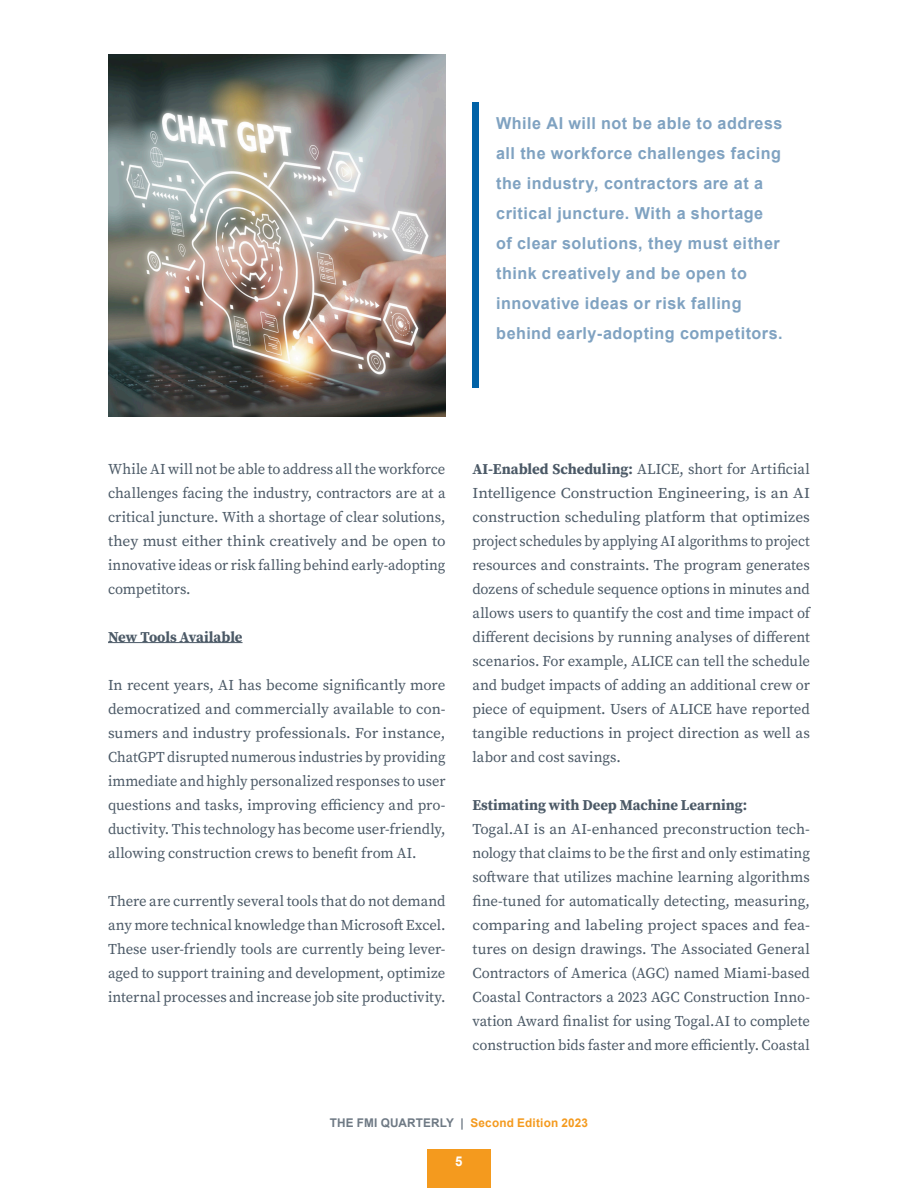
<style>
.page{position:relative;width:918px;height:1188px;background:#fff}
.page>*{position:absolute;margin:0;border:0;box-sizing:border-box;transform-origin:0 0}
.t1{font:700 16.5px/30px "Arial";letter-spacing:.03em;color:#7fa2c1}
.t2{font:15px/24px "Source Serif Pro";letter-spacing:-.005em;color:#4b5966;text-align:justify}
.t3{font:700 15px "Source Serif Pro";letter-spacing:-.005em;color:#4b5966}
.t4{font:700 13.5px "Arial";color:#fff}
.t5{font:700 12px "Arial";letter-spacing:.015em;color:#f49a1e}
.s1{font-weight:700}
.s2{color:#6e7984}
</style>
<div class="page">
<div style="left:427px;top:1149px;width:64px;height:39px;background:#f49a1e"></div>
<hr style="left:108px;top:642px;width:135px;height:1px;background:#4b5966">
<img style="left:108px;top:54px;width:338px;height:363px">
<div style="left:473px;top:102px;width:6px;height:286px;background:#0162a7"></div>
<p class="t1" style="left:496px;top:109px;width:288px">While AI will not be able to address all the workforce challenges facing the industry, contractors are at a critical juncture. With a shortage of clear solutions, they must either think creatively and be open to innovative ideas or risk falling behind early-adopting competitors.</p>
<p class="t2" style="left:108px;top:457px;width:339px">While AI will not be able to address all the workforce challenges facing the industry, contractors are at a critical juncture. With a shortage of clear solutions, they must either think creatively and be open to innovative ideas or risk falling behind early-adopting competitors.</p>
<p class="t3" style="left:108px;top:626px;width:136px">New Tools Available</p>
<p class="t2" style="left:108px;top:673px;width:339px">In recent years, AI has become significantly more democratized and commercially available to con&shy;sumers and industry professionals. For instance, ChatGPT disrupted numerous industries by providing immediate and highly personalized responses to user questions and tasks, improving efficiency and pro&shy;ductivity. This technology has become user-friendly, allowing construction crews to benefit from AI.</p>
<p class="t2" style="left:108px;top:889px;width:339px">There are currently several tools that do not demand any more technical knowledge than Microsoft Excel.<br>These user-friendly tools are currently being lever&shy;aged to support training and development, optimize internal processes and increase job site productivity.</p>
<p class="t2" style="left:472px;top:457px;width:339px"><span class="s1">AI-Enabled Scheduling:</span> ALICE, short for Artificial Intelligence Construction Engineering, is an AI construction scheduling platform that optimizes project schedules by applying AI algorithms to project resources and constraints. The program generates dozens of schedule sequence options in minutes and allows users to quantify the cost and time impact of different decisions by running analyses of different scenarios. For example, ALICE can tell the schedule and budget impacts of adding an additional crew or piece of equipment. Users of ALICE have reported tangible reductions in project direction as well as labor and cost savings.</p>
<p class="t3" style="left:472px;top:794px;width:276px">Estimating with Deep Machine Learning:</p>
<p class="t2" style="left:472px;top:817px;width:339px">Togal.AI is an AI-enhanced preconstruction tech&shy;nology that claims to be the first and only estimating software that utilizes machine learning algorithms fine-tuned for automatically detecting, measuring, comparing and labeling project spaces and fea&shy;tures on design drawings. The Associated General Contractors of America (AGC) named Miami-based Coastal Contractors a 2023 AGC Construction Inno&shy;vation Award finalist for using Togal.AI to complete construction bids faster and more efficiently. Coastal</p>
<p class="t5" style="left:330px;top:1114px;width:260px"><span class="s2">THE FMI QUARTERLY |</span> Second Edition 2023</p>
<p class="t4" style="left:455px;top:1152px;width:9px">5</p>
</div>
